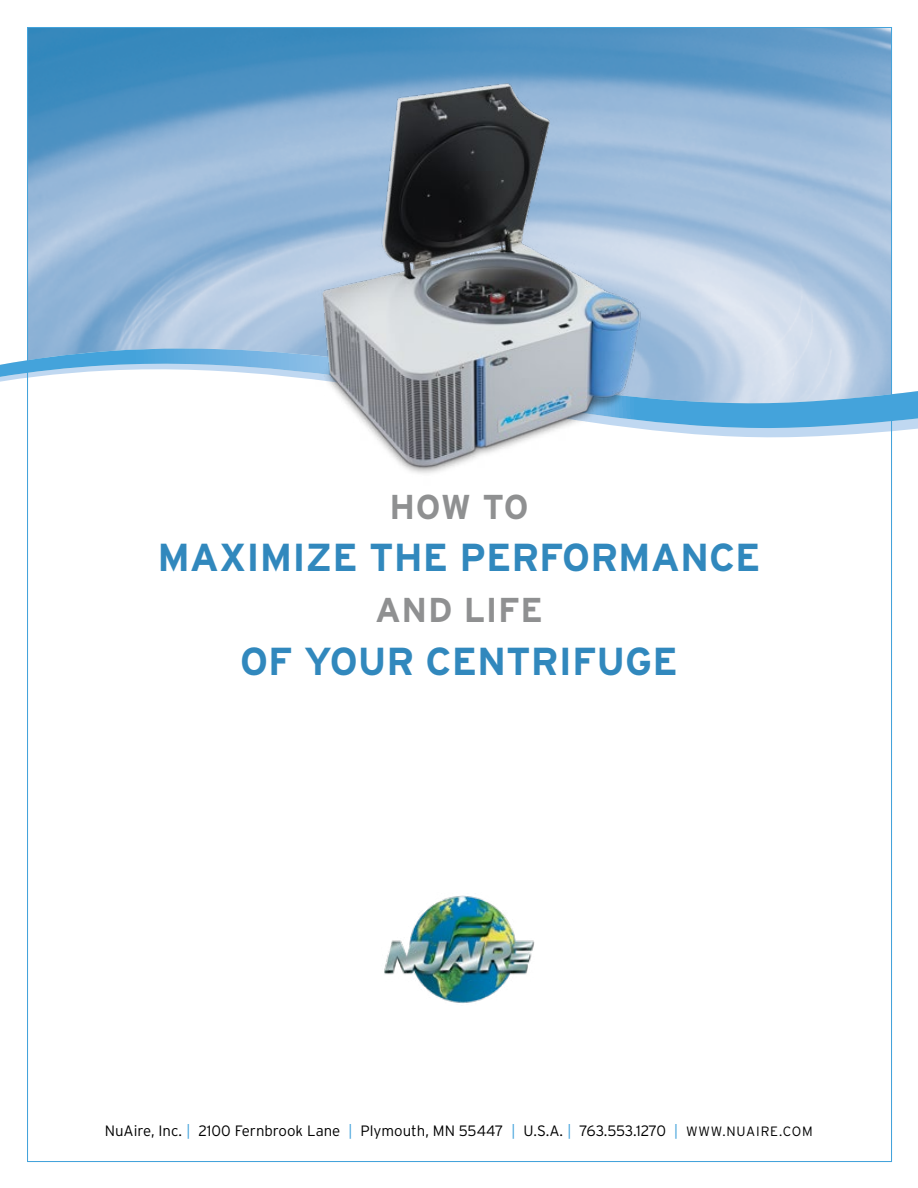
<style>
.page{position:relative;width:918px;height:1188px;background:#fff}
.page>*{position:absolute;margin:0;border:0;box-sizing:border-box;transform-origin:0 0}
.t1{font:700 39px "Interstate";color:#3188bd}
.t2{font:700 34.5px "Interstate";letter-spacing:.02em;color:#8f9091}
.t3{font:300 15px "Interstate";color:#000}
.s1{color:#44a3db}
.s2{font-size:13.5px}
</style>
<div class="page">
<img style="left:29px;top:29px;width:861px;height:304px">
<svg style="left:29px;top:333px;width:861px;height:103px;background:#bcd0e6"></svg>
<svg style="left:0;top:348px;width:918px;height:84px"></svg>
<img style="left:297px;top:46px;width:358px;height:428px">
<img style="left:384px;top:895px;width:151px;height:108px">
<h2 class="t2" style="left:389px;top:486px;width:141px">HOW TO</h2>
<h1 class="t1" style="left:157px;top:534px;width:605px">MAXIMIZE THE PERFORMANCE</h1>
<h2 class="t2" style="left:375px;top:589px;width:169px">AND LIFE</h2>
<h1 class="t1" style="left:240px;top:638px;width:439px">OF YOUR CENTRIFUGE</h1>
<p class="t3" style="left:105px;top:1122px;width:709px">NuAire, Inc. <span class="s1">|</span> 2100 Fernbrook Lane <span class="s1">|</span> Plymouth, MN 55447 <span class="s1">|</span> U.S.A. <span class="s1">|</span> 763.553.1270 <span class="s1">|</span> <span class="s2">WWW.NUAIRE.COM</span></p>
</div>
